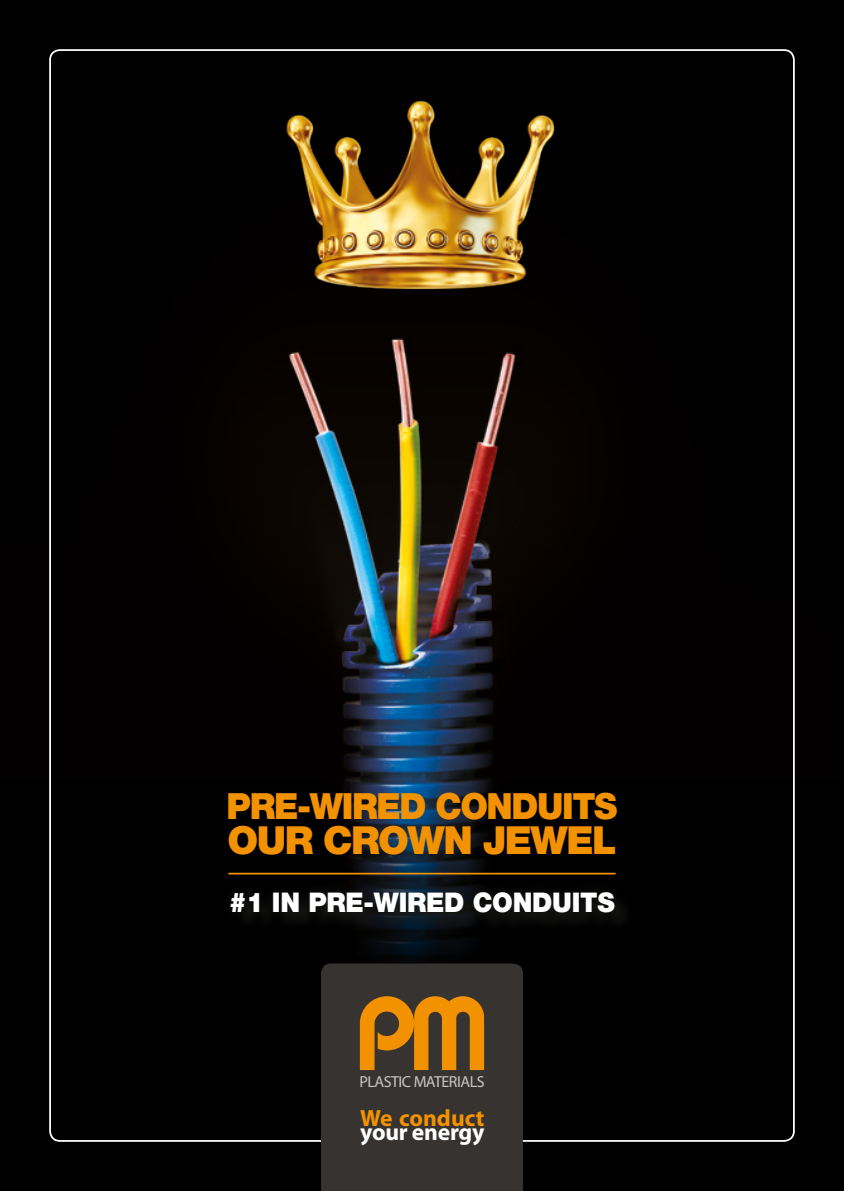
<style>
.page{position:relative;width:844px;height:1191px;background:#fff}
.page>*{position:absolute;margin:0;border:0;box-sizing:border-box;transform-origin:0 0}
.t1{font:900 38.68px "Helvetica Neue LT Std";letter-spacing:-.04em;color:#f39200}
.t2{font:900 36.23px "Helvetica Neue LT Std";letter-spacing:-.04em;color:#f39200;scale:.96 1}
.t3{font:900 27.12px "Helvetica Neue LT Std";letter-spacing:-.01em;color:#fff;scale:.96 1}
.t4{font:700 23.62px "Myriad Pro";letter-spacing:-.01em;color:#fff}
.t5{font:700 23.62px "Myriad Pro";color:#f39200}
.t6{font:15.92px "Myriad Pro";letter-spacing:-.03em;color:#c6c6c6}
</style>
<div class="page">
<div style="left:0;top:0;width:843px;height:1191px;background:#000"></div>
<img style="left:49px;top:93px;width:746px;height:1049px">
<hr style="left:228px;top:872px;width:387px;height:2px;background:#f39200">
<div style="left:233px;top:893px;width:400px;height:39px;background:#1d1d1b;opacity:.75"></div>
<div style="left:220px;top:881px;width:405px;height:42px;background:#1d1d1b;opacity:.75"></div>
<img style="left:246px;top:49px;width:351px;height:261px">
<div style="left:321px;top:963px;width:202px;height:228px;background:#373331"></div>
<svg style="left:360px;top:996px;width:124px;height:74px;background:#aa6d12"></svg>
<h2 class="t2" style="left:226px;top:785px;width:408px">PRE-WIRED CONDUITS</h2>
<h1 class="t1" style="left:227px;top:817px;width:390px">OUR CROWN JEWEL</h1>
<p class="t3" style="left:229px;top:886px;width:403px">#1 IN PRE-WIRED CONDUITS</p>
<p class="t6" style="left:359px;top:1071px;width:127px">PLASTIC MATERIALS</p>
<p class="t5" style="left:360px;top:1104px;width:126px">We conduct</p>
<p class="t4" style="left:360px;top:1118px;width:126px">your energy</p>
</div>
